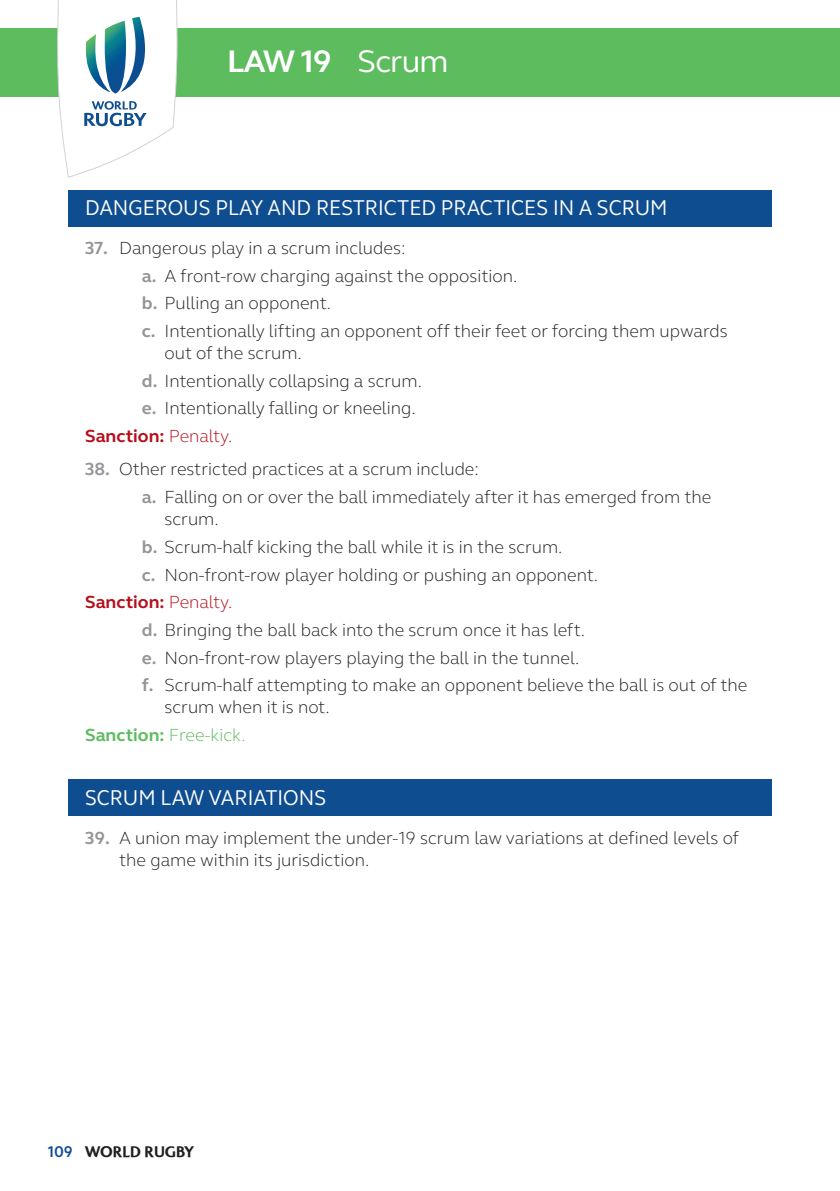
<style>
.page{position:relative;width:840px;height:1191px;background:#fff}
.page>*{position:absolute;margin:0;border:0;box-sizing:border-box;transform-origin:0 0}
.t1{font:700 32px "Webb Ellis Cup";color:#fff}
.t2{font:32px "Webb Ellis Cup";letter-spacing:-.025em;color:#fff}
.t3{font:22px "Webb Ellis Cup";color:#fff;scale:.92 1}
.t4{font:300 18px/22px "Webb Ellis Cup";color:#231f20}
.t5{font:700 18px "Webb Ellis Cup";color:#b50e1a}
.t6{font:300 18px "Webb Ellis Cup";color:#5cbc5e}
.t7{font:700 16px "Colosseum";color:#231f20;scale:.94 1}
.t8{font:700 16px "Webb Ellis Cup";color:#0f4d91;scale:.94 1}
.s1{font-weight:700;color:#939598}
.s2{font-weight:300}
.s3{font-weight:700}
</style>
<div class="page">
<div style="left:0;top:28px;width:839px;height:68px;background:#5cbc5e"></div>
<svg style="left:57px;top:0;width:120px;height:178px"></svg>
<div style="left:68px;top:190px;width:703px;height:36px;background:#0f4d91"></div>
<div style="left:68px;top:779px;width:703px;height:36px;background:#0f4d91"></div>
<p class="t1" style="left:227px;top:42px;width:106px">LAW 19</p>
<p class="t2" style="left:357px;top:42px;width:92px">Scrum</p>
<p class="t3" style="left:85px;top:194px;width:634px">DANGEROUS PLAY AND RESTRICTED PRACTICES IN A SCRUM</p>
<p class="t4" style="left:85px;top:237px;width:322px"><span class="s1">37.</span> Dangerous play in a scrum includes:</p>
<p class="t4" style="left:142px;top:265px;width:377px"><span class="s1">a.</span> A front-row charging against the opposition.</p>
<p class="t4" style="left:142px;top:292px;width:190px"><span class="s1">b.</span> Pulling an opponent.</p>
<p class="t4" style="left:164px;top:320px;width:564px;text-indent:-23px"><span class="s1">c.</span> Intentionally lifting an opponent off their feet or forcing them upwards out of the scrum.</p>
<p class="t4" style="left:142px;top:370px;width:281px"><span class="s1">d.</span> Intentionally collapsing a scrum.</p>
<p class="t4" style="left:142px;top:397px;width:275px"><span class="s1">e.</span> Intentionally falling or kneeling.</p>
<p class="t5" style="left:85px;top:425px;width:149px">Sanction: <span class="s2">Penalty.</span></p>
<p class="t4" style="left:85px;top:458px;width:395px"><span class="s1">38.</span> Other restricted practices at a scrum include:</p>
<p class="t4" style="left:164px;top:486px;width:548px;text-indent:-23px"><span class="s1">a.</span> Falling on or over the ball immediately after it has emerged from the scrum.</p>
<p class="t4" style="left:142px;top:536px;width:422px"><span class="s1">b.</span> Scrum-half kicking the ball while it is in the scrum.</p>
<p class="t4" style="left:142px;top:563px;width:457px"><span class="s1">c.</span> Non-front-row player holding or pushing an opponent.</p>
<p class="t5" style="left:85px;top:591px;width:149px">Sanction: <span class="s2">Penalty.</span></p>
<p class="t4" style="left:142px;top:619px;width:444px"><span class="s1">d.</span> Bringing the ball back into the scrum once it has left.</p>
<p class="t4" style="left:142px;top:646px;width:439px"><span class="s1">e.</span> Non-front-row players playing the ball in the tunnel.</p>
<p class="t4" style="left:164px;top:674px;width:584px;text-indent:-23px"><span class="s1">f.</span> Scrum-half attempting to make an opponent believe the ball is out of the scrum when it is not.</p>
<p class="t6" style="left:85px;top:724px;width:162px"><span class="s3">Sanction:</span> Free-kick.</p>
<p class="t3" style="left:85px;top:784px;width:263px">SCRUM LAW VARIATIONS</p>
<p class="t4" style="left:119px;top:826px;width:621px;text-indent:-34px"><span class="s1">39.</span> A union may implement the under-19 scrum law variations at defined levels of the game within its jurisdiction.</p>
<p class="t8" style="left:48px;top:1142px;width:28px">109</p>
<p class="t7" style="left:85px;top:1142px;width:117px">WORLD RUGBY</p>
</div>
